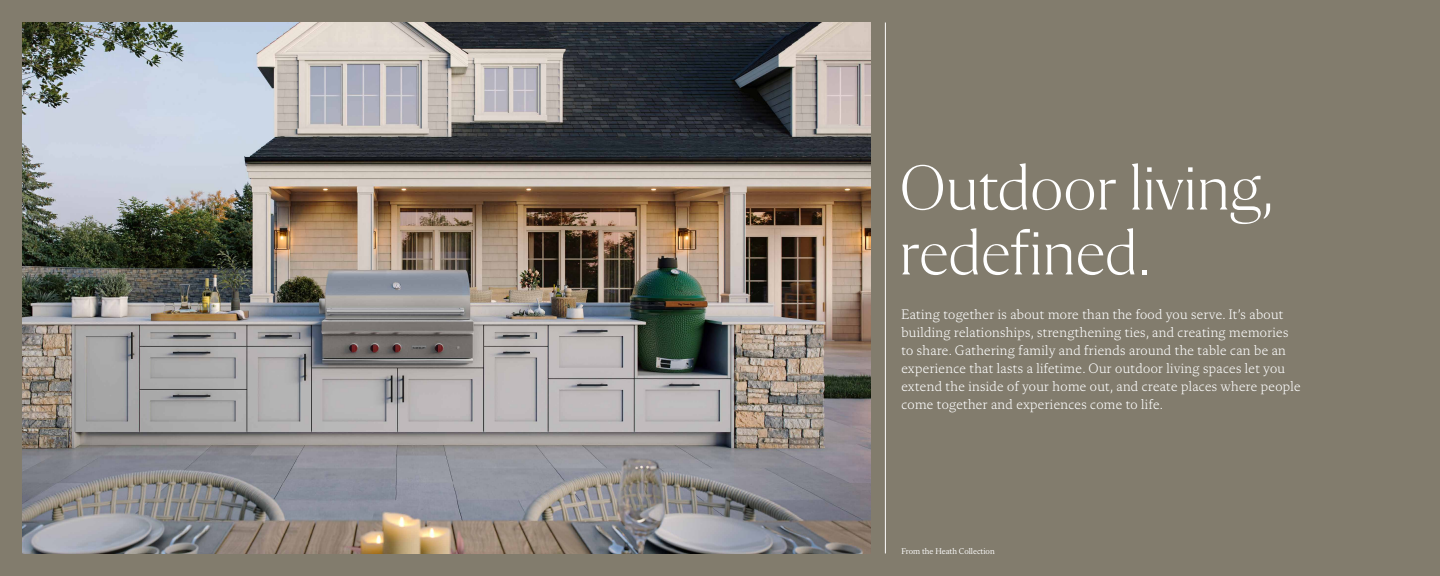
<style>
.page{position:relative;width:1440px;height:576px;background:#827c6d}
.page>*{position:absolute;margin:0;border:0;box-sizing:border-box;transform-origin:0 0}
.t1{font:300 64.9px/64.9px "Flecha M";color:#fff}
.t2{font:300 14px/18px "Flecha S";letter-spacing:.025em;color:#fff}
.t3{font:8.5px "Flecha S";color:#fff}
</style>
<div class="page">
<img style="left:22px;top:22px;width:848px;height:532px">
<hr style="left:885px;top:22px;width:1px;height:532px;background:#fff">
<h1 class="t1" style="left:899px;top:156px;width:377px">Outdoor living, redefined.</h1>
<p class="t2" style="left:901px;top:305px;width:401px">Eating together is about more than the food you serve. It’s about building relationships, strengthening ties, and creating memories to share. Gathering family and friends around the table can be an experience that lasts a lifetime. Our outdoor living spaces let you extend the inside of your home out, and create places where people come together and experiences come to life.</p>
<p class="t3" style="left:901px;top:546px;width:95px">From the Heath Collection</p>
</div>
